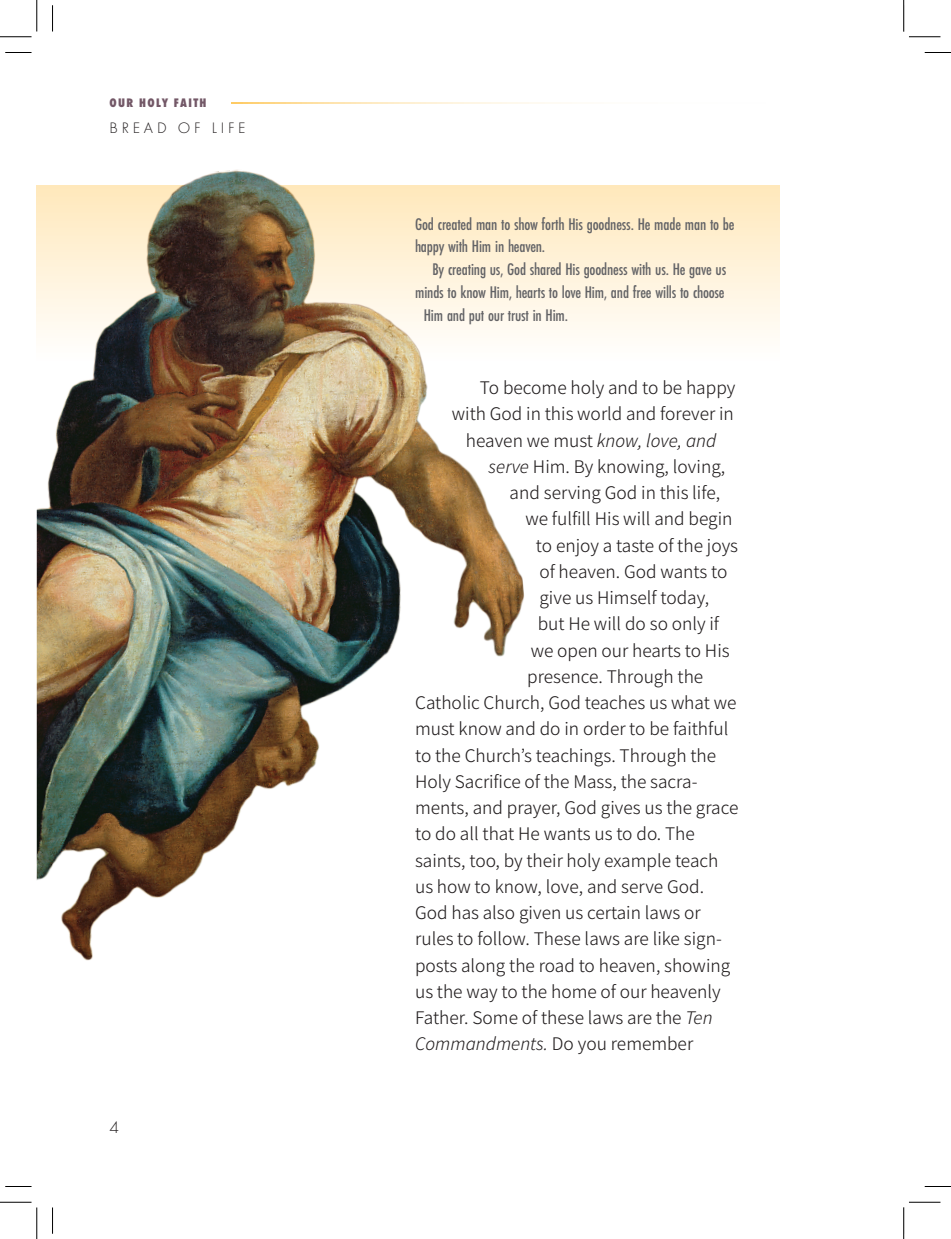
<style>
.page{position:relative;width:951px;height:1239px;background:#fff}
.page>*{position:absolute;margin:0;border:0;box-sizing:border-box;transform-origin:0 0}
.Body_indent{font:19.25px "Source Sans Variable";color:#231f20}
.Body_indent-2{font:italic 19.25px "Source Sans Variable";color:#231f20}
.side_bar_text{font:500 17.5px/22.8px "Futura PT Cond";letter-spacing:-.01em;color:#636366}
.t1{font:300 17.5px "Futura PT";color:#231f20}
.t2{font:300 15.75px "Futura PT";letter-spacing:.24em;color:#231f20}
.t3{font:800 12.78px "Futura PT Cond";letter-spacing:.11em;color:#735867}
.s1{font-style:normal}
.s2{font-style:italic}
</style>
<div class="page">
<hr style="left:231px;top:102px;width:672px;height:2px;background:#fecb64">
<div style="left:37px;top:186px;width:743px;height:176px;background:linear-gradient(to bottom,#ffe8bb,#fffefe)"></div>
<img style="left:37px;top:169px;width:515px;height:792px">
<svg style="left:5px;top:52px;width:27px;height:1px"></svg>
<svg style="left:924px;top:52px;width:26px;height:1px"></svg>
<svg style="left:5px;top:1186px;width:27px;height:1px"></svg>
<svg style="left:924px;top:1186px;width:26px;height:1px"></svg>
<svg style="left:52px;top:5px;width:1px;height:27px"></svg>
<svg style="left:52px;top:1208px;width:1px;height:26px"></svg>
<hr style="left:0;top:36px;width:32px;height:1px;background:#000">
<hr style="left:908px;top:36px;width:32px;height:1px;background:#000">
<hr style="left:0;top:1202px;width:32px;height:1px;background:#000">
<hr style="left:908px;top:1202px;width:32px;height:1px;background:#000">
<hr style="left:36px;top:0;width:1px;height:32px;background:#000">
<hr style="left:36px;top:1208px;width:1px;height:31px;background:#000">
<hr style="left:903px;top:0;width:1px;height:32px;background:#000">
<hr style="left:903px;top:1208px;width:1px;height:31px;background:#000">
<p class="t3" style="left:109px;top:96px;width:98px">OUR HOLY FAITH</p>
<p class="t2" style="left:109px;top:118px;width:137px">BREAD OF LIFE</p>
<p class="t1" style="left:109px;top:1117px;width:11px">4</p>
<p class="side_bar_text" style="left:415px;top:212px;width:321px">God created man to show forth His goodness. He made man to be happy with Him in heaven.</p>
<p class="side_bar_text" style="left:432px;top:258px;width:295px">By creating us, God shared His goodness with us. He gave us</p>
<p class="side_bar_text" style="left:415px;top:281px;width:311px">minds to know Him, hearts to love Him, and free wills to choose</p>
<p class="side_bar_text" style="left:424px;top:303px;width:146px">Him and put our trust in Him.</p>
<p class="Body_indent" style="left:480px;top:376px;width:257px">To become holy and to be happy</p>
<p class="Body_indent" style="left:452px;top:402px;width:283px">with God in this world and forever in</p>
<p class="Body_indent-2" style="left:466px;top:429px;width:252px"><span class="s1">heaven we must</span> know, love, and</p>
<p class="Body_indent" style="left:488px;top:455px;width:238px"><span class="s2">serve</span> Him. By knowing, loving,</p>
<p class="Body_indent" style="left:509px;top:481px;width:212px">and serving God in this life,</p>
<p class="Body_indent" style="left:525px;top:507px;width:209px">we fulfill His will and begin</p>
<p class="Body_indent" style="left:536px;top:534px;width:204px">to enjoy a taste of the joys</p>
<p class="Body_indent" style="left:539px;top:560px;width:189px">of heaven. God wants to</p>
<p class="Body_indent" style="left:539px;top:586px;width:171px">give us Himself today,</p>
<p class="Body_indent" style="left:537px;top:612px;width:183px">but He will do so only if</p>
<p class="Body_indent" style="left:530px;top:639px;width:200px">we open our hearts to His</p>
<p class="Body_indent" style="left:527px;top:665px;width:178px">presence. Through the</p>
<p class="Body_indent" style="left:415px;top:691px;width:323px">Catholic Church, God teaches us what we</p>
<p class="Body_indent" style="left:415px;top:717px;width:315px">must know and do in order to be faithful</p>
<p class="Body_indent" style="left:415px;top:744px;width:302px">to the Church’s teachings. Through the</p>
<p class="Body_indent" style="left:415px;top:770px;width:284px">Holy Sacrifice of the Mass, the sacra-</p>
<p class="Body_indent" style="left:415px;top:796px;width:325px">ments, and prayer, God gives us the grace</p>
<p class="Body_indent" style="left:415px;top:822px;width:281px">to do all that He wants us to do. The</p>
<p class="Body_indent" style="left:415px;top:849px;width:305px">saints, too, by their holy example teach</p>
<p class="Body_indent" style="left:415px;top:875px;width:290px">us how to know, love, and serve God.</p>
<p class="Body_indent" style="left:415px;top:901px;width:287px">God has also given us certain laws or</p>
<p class="Body_indent" style="left:415px;top:927px;width:308px">rules to follow. These laws are like sign-</p>
<p class="Body_indent" style="left:415px;top:954px;width:317px">posts along the road to heaven, showing</p>
<p class="Body_indent" style="left:415px;top:980px;width:307px">us the way to the home of our heavenly</p>
<p class="Body_indent" style="left:415px;top:1006px;width:299px">Father. Some of these laws are the <span class="s2">Ten</span></p>
<p class="Body_indent-2" style="left:415px;top:1032px;width:280px">Commandments. <span class="s1">Do you remember</span></p>
</div>
